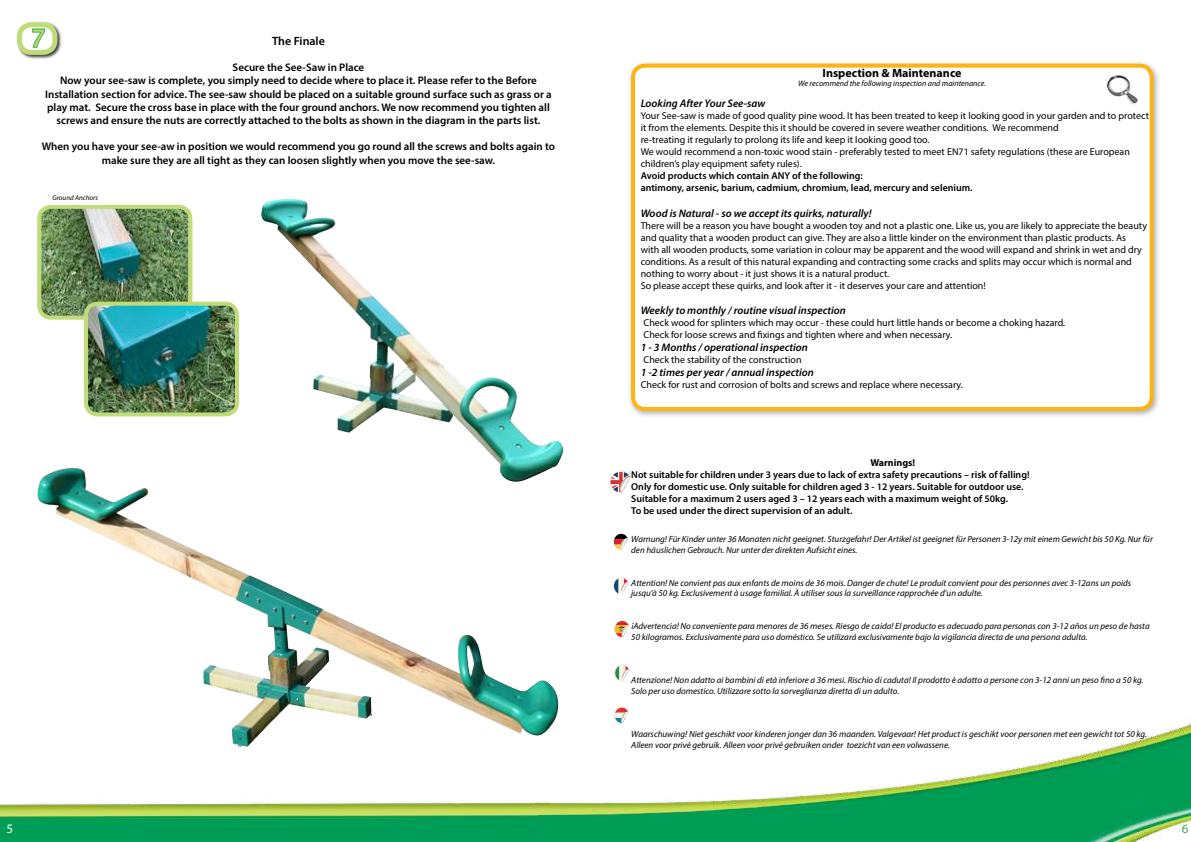
<style>
.page{position:relative;width:1191px;height:842px;background:#fff}
.page>*{position:absolute;margin:0;border:0;box-sizing:border-box;transform-origin:0 0}
.t1{font:24px "Lucida Sans";color:#c0db79}
.t2{font:13px "Myriad Pro";color:#fff}
.t3{font:13px "Myriad Pro";color:#41ad49}
.t4{font:700 12px "Myriad Pro";color:#000}
.t5{font:600 12px "Myriad Pro";color:#000}
.t6{font:600 11px/13.2px "Myriad Pro";color:#000;text-align:center}
.t7{font:italic 600 11px "Myriad Pro";color:#000}
.t8{font:10px/12px "Myriad Pro";color:#000}
.t9{font:600 10px/12px "Myriad Pro";color:#000}
.t10{font:700 10px "Myriad Pro";color:#000}
.t11{font:italic 9px/10.8px "Myriad Pro";color:#000}
.t12{font:italic 8px "Myriad Pro";color:#000}
.t13{font:italic 7px "Myriad Pro";color:#000}
</style>
<div class="page">
<img style="left:0;top:36px;width:1191px;height:806px">
<div style="left:16px;top:22px;width:45px;height:38px;background:#000;opacity:.75"></div>
<div style="left:20px;top:25px;width:35px;height:27px;background:#fff;border-radius:12px"></div>
<svg style="left:32px;top:28px;width:14px;height:20px"></svg>
<div style="left:17px;top:22px;width:40px;height:33px;border:5px solid #c0db79;border-radius:12px"></div>
<img style="left:261px;top:199px;width:303px;height:283px">
<img style="left:37px;top:468px;width:521px;height:279px">
<img style="left:41px;top:207px;width:147px;height:111px">
<div style="left:37px;top:205px;width:155px;height:115px;border:4px solid #c0db79;border-radius:12px"></div>
<img style="left:88px;top:304px;width:147px;height:110px">
<div style="left:84px;top:302px;width:155px;height:114px;border:4px solid #c0db79;border-radius:12px"></div>
<svg style="left:613px;top:533px;width:15px;height:17px"></svg>
<svg style="left:613px;top:577px;width:15px;height:18px"></svg>
<svg style="left:614px;top:620px;width:15px;height:18px"></svg>
<svg style="left:614px;top:664px;width:15px;height:18px"></svg>
<svg style="left:614px;top:707px;width:15px;height:17px"></svg>
<svg style="left:609px;top:471px;width:22px;height:22px"></svg>
<div style="left:627px;top:60px;width:533px;height:358px;background:#000;opacity:.32"></div>
<div style="left:633px;top:66px;width:518px;height:343px;background:#fff;border-radius:12px"></div>
<div style="left:631px;top:64px;width:522px;height:347px;border:4px solid #fcb515;border-radius:12px"></div>
<img style="left:1107px;top:75px;width:31px;height:30px">
<h1 class="t1" style="left:30px;top:25px;width:17px">7</h1>
<p class="t5" style="left:272px;top:33px;width:54px">The Finale</p>
<p class="t6" style="left:45px;top:61px;width:508px">Secure the See-Saw in Place<br>Now your see-saw is complete, you simply need to decide where to place it. Please refer to the Before Installation section for advice. The see-saw should be placed on a suitable ground surface such as grass or a play mat. Secure the cross base in place with the four ground anchors. We now recommend you tighten all screws and ensure the nuts are correctly attached to the bolts as shown in the diagram in the parts list.</p>
<p class="t6" style="left:42px;top:140px;width:515px">When you have your see-aw in position we would recommend you go round all the screws and bolts again to make sure they are all tight as they can loosen slightly when you move the see-saw.</p>
<p class="t13" style="left:52px;top:193px;width:47px">Ground Anchors</p>
<h2 class="t2" style="left:7px;top:820px;width:8px">5</h2>
<p class="t4" style="left:822px;top:65px;width:140px">Inspection &amp; Maintenance</p>
<p class="t12" style="left:798px;top:79px;width:189px">We recommend the following inspection and maintenance.</p>
<p class="t7" style="left:640px;top:97px;width:126px">Looking After Your See-saw</p>
<p class="t8" style="left:640px;top:110px;width:510px">Your See-saw is made of good quality pine wood. It has been treated to keep it looking good in your garden and to protect it from the elements. Despite this it should be covered in severe weather conditions. We recommend<br>re-treating it regularly to prolong its life and keep it looking good too.<br>We would recommend a non-toxic wood stain - preferably tested to meet EN71 safety regulations (these are European children’s play equipment safety rules).</p>
<p class="t9" style="left:640px;top:170px;width:333px">Avoid products which contain ANY of the following:<br>antimony, arsenic, barium, cadmium, chromium, lead, mercury and selenium.</p>
<p class="t7" style="left:640px;top:206px;width:232px">Wood is Natural - so we accept its quirks, naturally!</p>
<p class="t8" style="left:640px;top:219px;width:508px">There will be a reason you have bought a wooden toy and not a plastic one. Like us, you are likely to appreciate the beauty and quality that a wooden product can give. They are also a little kinder on the environment than plastic products. As with all wooden products, some variation in colour may be apparent and the wood will expand and shrink in wet and dry conditions. As a result of this natural expanding and contracting some cracks and splits may occur which is normal and nothing to worry about - it just shows it is a natural product.<br>So please accept these quirks, and look after it - it deserves your care and attention!</p>
<p class="t7" style="left:640px;top:303px;width:207px">Weekly to monthly / routine visual inspection</p>
<p class="t8" style="left:643px;top:316px;width:423px">Check wood for splinters which may occur - these could hurt little hands or become a choking hazard.<br>Check for loose screws and fixings and tighten where and when necessary.</p>
<p class="t7" style="left:640px;top:340px;width:169px">1 - 3 Months / operational inspection</p>
<p class="t8" style="left:643px;top:354px;width:160px">Check the stability of the construction</p>
<p class="t7" style="left:640px;top:366px;width:175px">1 -2 times per year / annual inspection</p>
<p class="t8" style="left:640px;top:379px;width:324px">Check for rust and corrosion of bolts and screws and replace where necessary.</p>
<p class="t10" style="left:870px;top:456px;width:46px">Warnings!</p>
<p class="t9" style="left:631px;top:468px;width:400px">Not suitable for children under 3 years due to lack of extra safety precautions – risk of falling!<br>Only for domestic use. Only suitable for children aged 3 - 12 years. Suitable for outdoor use.<br>Suitable for a maximum 2 users aged 3 – 12 years each with a maximum weight of 50kg.<br>To be used under the direct supervision of an adult.</p>
<p class="t11" style="left:631px;top:534px;width:523px">Warnung! Für Kinder unter 36 Monaten nicht geeignet. Sturzgefahr! Der Artikel ist geeignet für Personen 3-12y mit einem Gewicht bis 50 Kg. Nur für den häuslichen Gebrauch. Nur unter der direkten Aufsicht eines.</p>
<p class="t11" style="left:631px;top:577px;width:501px">Attention! Ne convient pas aux enfants de moins de 36 mois. Danger de chute! Le produit convient pour des personnes avec 3-12ans un poids jusqu’à 50 kg. Exclusivement à usage familial. À utiliser sous la surveillance rapprochée d’un adulte.</p>
<p class="t11" style="left:631px;top:620px;width:520px">¡Advertencia! No conveniente para menores de 36 meses. Riesgo de caida! El producto es adecuado para personas con 3-12 años un peso de hasta<br>50 kilogramos. Exclusivamente para uso doméstico. Se utilizará exclusivamente bajo la vigilancia directa de una persona adulta.</p>
<p class="t11" style="left:631px;top:674px;width:514px">Attenzione! Non adatto ai bambini di età inferiore a 36 mesi. Rischio di caduta! Il prodotto è adatto a persone con 3-12 anni un peso fino a 50 kg.<br>Solo per uso domestico. Utilizzare sotto la sorveglianza diretta di un adulto.</p>
<p class="t11" style="left:631px;top:728px;width:517px">Waarschuwing! Niet geschikt voor kinderen jonger dan 36 maanden. Valgevaar! Het product is geschikt voor personen met een gewicht tot 50 kg.<br>Alleen voor privé gebruik. Alleen voor privé gebruiken onder toezicht van een volwassene.</p>
<h2 class="t3" style="left:1181px;top:821px;width:8px">6</h2>
</div>
